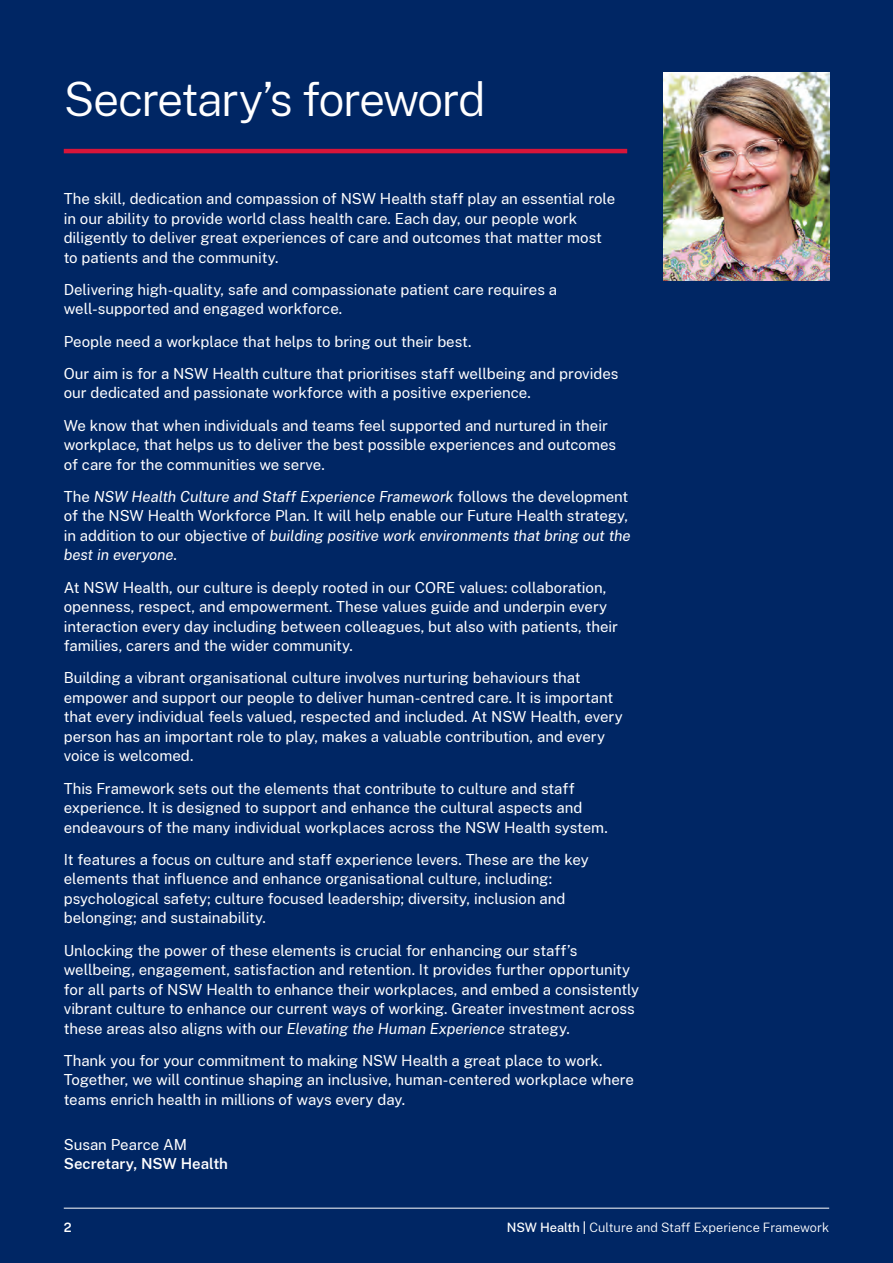
<style>
.page{position:relative;width:893px;height:1263px;background:#002664}
.page>*{position:absolute;margin:0;border:0;box-sizing:border-box;transform-origin:0 0}
.t1{font:300 46.5px "Public Sans";letter-spacing:-.04em;color:#fff}
.t2{font:15px/19.5px "Public Sans";letter-spacing:-.005em;color:#fff}
.t3{font:600 15px "Public Sans";color:#fff}
.t4{font:300 12.75px "Public Sans";color:#fff}
.t5{font:600 12.75px "Public Sans";color:#fff}
.s1{font-style:italic}
.s2{font-weight:500}
.s3{font-weight:600}
</style>
<div class="page">
<img style="left:663px;top:72px;width:166px;height:208px">
<hr style="left:64px;top:1208px;width:765px;height:1px;background:#fff">
<hr style="left:64px;top:149px;width:563px;height:4px;background:#d7153a">
<h1 class="t1" style="left:64px;top:67px;width:423px">Secretary’s foreword</h1>
<p class="t2" style="left:64px;top:188px;width:553px">The skill, dedication and compassion of NSW Health staff play an essential role in our ability to provide world class health care. Each day, our people work diligently to deliver great experiences of care and outcomes that matter most to patients and the community.</p>
<p class="t2" style="left:64px;top:279px;width:495px">Delivering high-quality, safe and compassionate patient care requires a well-supported and engaged workforce.</p>
<p class="t2" style="left:64px;top:324px;width:556px;line-height:32.2px">People need a workplace that helps to bring out their best.<br>Our aim is for a NSW Health culture that prioritises staff wellbeing and provides</p>
<p class="t2" style="left:64px;top:376px;width:546px;line-height:32.2px">our dedicated and passionate workforce with a positive experience.<br>We know that when individuals and teams feel supported and nurtured in their</p>
<p class="t2" style="left:64px;top:434px;width:554px">workplace, that helps us to deliver the best possible experiences and outcomes of care for the communities we serve.</p>
<p class="t2" style="left:64px;top:486px;width:568px">The <span class="s1">NSW Health Culture and Staff Experience Framework</span> follows the development of the NSW Health Workforce Plan. It will help enable our Future Health strategy, in addition to our objective of <span class="s1">building positive work environments that bring out the best in everyone</span>.</p>
<p class="t2" style="left:64px;top:577px;width:556px">At NSW Health, our culture is deeply rooted in our CORE values: collaboration, openness, respect, and empowerment. These values guide and underpin every interaction every day including between colleagues, but also with patients, their families, carers and the wider community.</p>
<p class="t2" style="left:64px;top:667px;width:560px">Building a vibrant organisational culture involves nurturing behaviours that empower and support our people to deliver human-centred care. It is important that every individual feels valued, respected and included. At NSW Health, every person has an important role to play, makes a valuable contribution, and every voice is welcomed.</p>
<p class="t2" style="left:64px;top:778px;width:546px">This Framework sets out the elements that contribute to culture and staff experience. It is designed to support and enhance the cultural aspects and endeavours of the many individual workplaces across the NSW Health system.</p>
<p class="t2" style="left:64px;top:849px;width:527px">It features a focus on culture and staff experience levers. These are the key elements that influence and enhance organisational culture, including: psychological safety; culture focused leadership; diversity, inclusion and belonging; and sustainability.</p>
<p class="t2" style="left:64px;top:940px;width:577px">Unlocking the power of these elements is crucial for enhancing our staff’s wellbeing, engagement, satisfaction and retention. It provides further opportunity for all parts of NSW Health to enhance their workplaces, and embed a consistently vibrant culture to enhance our current ways of working. Greater investment across these areas also aligns with our <span class="s1">Elevating the Human Experience</span> strategy.</p>
<p class="t2" style="left:64px;top:1050px;width:572px">Thank you for your commitment to making NSW Health a great place to work.<br>Together, we will continue shaping an inclusive, human-centered workplace where teams enrich health in millions of ways every day.</p>
<p class="t2" style="left:64px;top:1134px;width:125px">Susan Pearce AM</p>
<p class="t3" style="left:64px;top:1153px;width:166px">Secretary, NSW Health</p>
<p class="t5" style="left:64px;top:1218px;width:9px">2</p>
<p class="t4" style="left:507px;top:1218px;width:324px"><span class="s2">NSW Health</span> <span class="s3">|</span> Culture and Staff Experience Framework</p>
</div>
